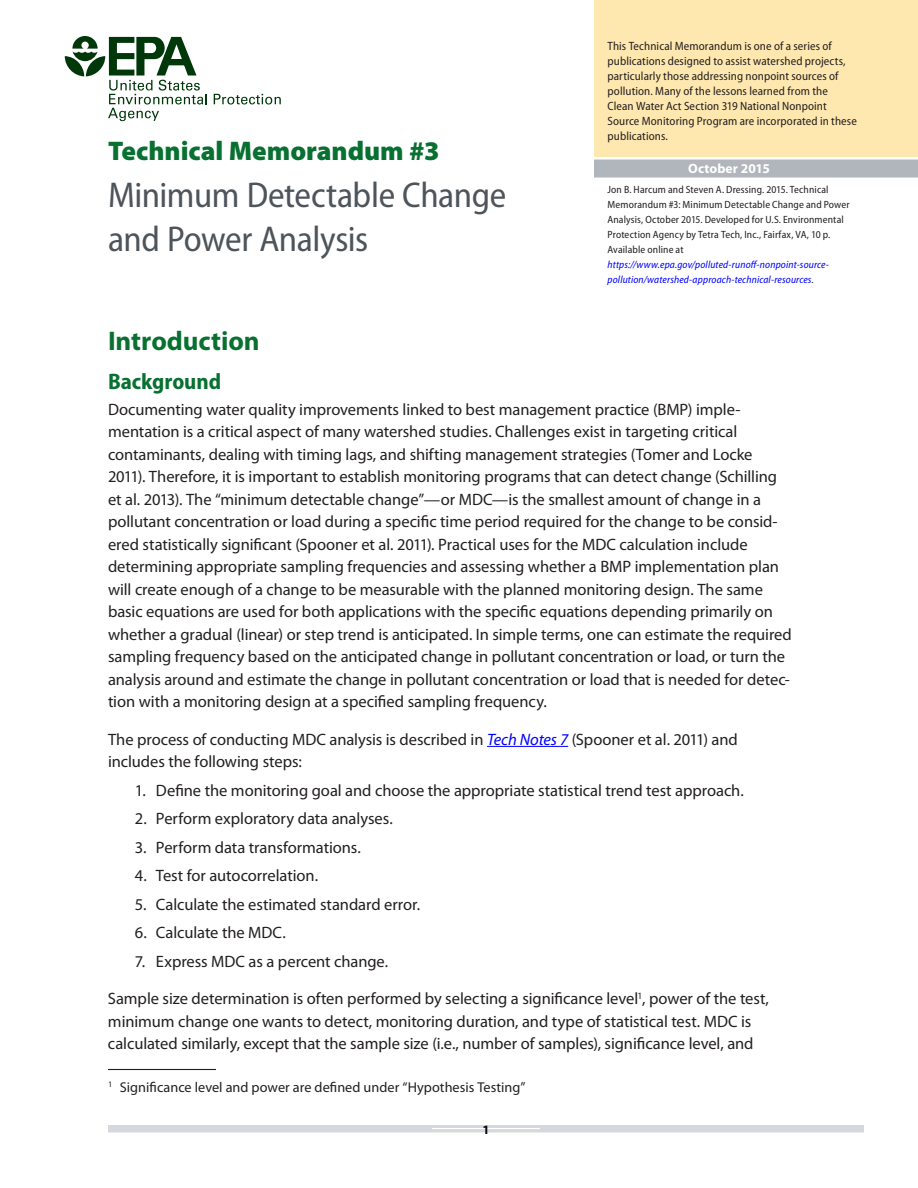
<style>
.page{position:relative;width:918px;height:1188px;background:#fff}
.page>*{position:absolute;margin:0;border:0;box-sizing:border-box;transform-origin:0 0}
.t1{font:semi-condensed 36px/43.2px "Myriad Pro";letter-spacing:-.015em;color:#4d545a}
.t2{font:900 27px "Myriad Pro";color:#087030}
.t3{font:700 27px "Myriad Pro";letter-spacing:-.005em;color:#087030}
.t4{font:700 semi-condensed 22.5px "Myriad Pro";color:#087030}
.t5{font:16.5px/22.5px "Myriad Pro";letter-spacing:-.005em;color:#231f20}
.t6{font:14.25px "Myriad Pro";color:#231f20}
.t7{font:700 13.5px "Myriad Pro";letter-spacing:.01em;color:#fff}
.t8{font:700 12.75px "Myriad Pro";color:#01060e}
.t9{font:semi-condensed 12px/15px "Myriad Pro";letter-spacing:.01em;color:#231f20}
.t10{font:semi-condensed 10.5px/15px "Myriad Pro";letter-spacing:.01em;color:#231f20}
.t11{font:italic semi-condensed 10.5px/15px "Myriad Pro";letter-spacing:.015em;color:#00f}
.s1{font-style:normal;color:#231f20}
.s2{font-style:italic;color:#00f}
</style>
<div class="page">
<div style="left:594px;top:160px;width:324px;height:18px;background:#b0b6bb"></div>
<hr style="left:487px;top:746px;width:81px;height:1px;background:#00f">
<hr style="left:108px;top:1069px;width:108px;height:1px;background:#231f20">
<div style="left:108px;top:1125px;width:756px;height:7px;background:#d5d8dc"></div>
<hr style="left:432px;top:1128px;width:108px;height:1px;background:#fff">
<div style="left:594px;top:0;width:324px;height:157px;background:#fee8af"></div>
<svg style="left:214px;top:94px;width:67px;height:11px"></svg>
<svg style="left:65px;top:36px;width:142px;height:85px"></svg>
<h2 class="t2" style="left:108px;top:135px;width:333px">Technical Memorandum #3</h2>
<h1 class="t1" style="left:108px;top:175px;width:400px">Minimum Detectable Change and Power Analysis</h1>
<p class="t9" style="left:608px;top:38px;width:251px">This Technical Memorandum is one of a series of publications designed to assist watershed projects, particularly those addressing nonpoint sources of pollution. Many of the lessons learned from the Clean Water Act Section 319 National Nonpoint Source Monitoring Program are incorporated in these publications.</p>
<p class="t7" style="left:688px;top:161px;width:83px">October 2015</p>
<p class="t10" style="left:608px;top:182px;width:244px">Jon B. Harcum and Steven A. Dressing. 2015. Technical Memorandum #3: Minimum Detectable Change and Power Analysis, October 2015. Developed for U.S. Environmental Protection Agency by Tetra Tech, Inc., Fairfax, VA, 10 p.<br>Available online at</p>
<p class="t11" style="left:608px;top:257px;width:223px">https://www.epa.gov/polluted-runoff-nonpoint-source&shy;pollution/watershed-approach-technical-resources<span class="s1">.</span></p>
<h2 class="t3" style="left:108px;top:326px;width:153px">Introduction</h2>
<h3 class="t4" style="left:108px;top:369px;width:115px">Background</h3>
<p class="t5" style="left:108px;top:398px;width:685px">Documenting water quality improvements linked to best management practice (BMP) imple&shy;mentation is a critical aspect of many watershed studies. Challenges exist in targeting critical contaminants, dealing with timing lags, and shifting management strategies (Tomer and Locke 2011). Therefore, it is important to establish monitoring programs that can detect change (Schilling et al. 2013). The “minimum detectable change”—or MDC—is the smallest amount of change in a pollutant concentration or load during a specific time period required for the change to be consid&shy;ered statistically significant (Spooner et al. 2011). Practical uses for the MDC calculation include determining appropriate sampling frequencies and assessing whether a BMP implementation plan will create enough of a change to be measurable with the planned monitoring design. The same basic equations are used for both applications with the specific equations depending primarily on whether a gradual (linear) or step trend is anticipated. In simple terms, one can estimate the required sampling frequency based on the anticipated change in pollutant concentration or load, or turn the analysis around and estimate the change in pollutant concentration or load that is needed for detec&shy;tion with a monitoring design at a specified sampling frequency.</p>
<p class="t5" style="left:108px;top:728px;width:631px">The process of conducting MDC analysis is described in <span class="s2">Tech Notes 7</span> (Spooner et al. 2011) and includes the following steps:</p>
<p class="t5" style="left:135px;top:779px;width:610px">1. Define the monitoring goal and choose the appropriate statistical trend test approach.</p>
<p class="t5" style="left:135px;top:808px;width:259px">2. Perform exploratory data analyses.</p>
<p class="t5" style="left:135px;top:836px;width:227px">3. Perform data transformations.</p>
<p class="t5" style="left:135px;top:865px;width:185px">4. Test for autocorrelation.</p>
<p class="t5" style="left:135px;top:893px;width:287px">5. Calculate the estimated standard error.</p>
<p class="t5" style="left:135px;top:922px;width:152px">6. Calculate the MDC.</p>
<p class="t5" style="left:135px;top:950px;width:255px">7. Express MDC as a percent change.</p>
<p class="t5" style="left:108px;top:988px;width:662px">Sample size determination is often performed by selecting a significance level<sup>1</sup>, power of the test, minimum change one wants to detect, monitoring duration, and type of statistical test. MDC is calculated similarly, except that the sample size (i.e., number of samples), significance level, and</p>
<p class="t6" style="left:108px;top:1079px;width:419px"><sup>1</sup> Significance level and power are defined under “Hypothesis Testing”</p>
<p class="t8" style="left:482px;top:1123px;width:9px">1</p>
</div>
